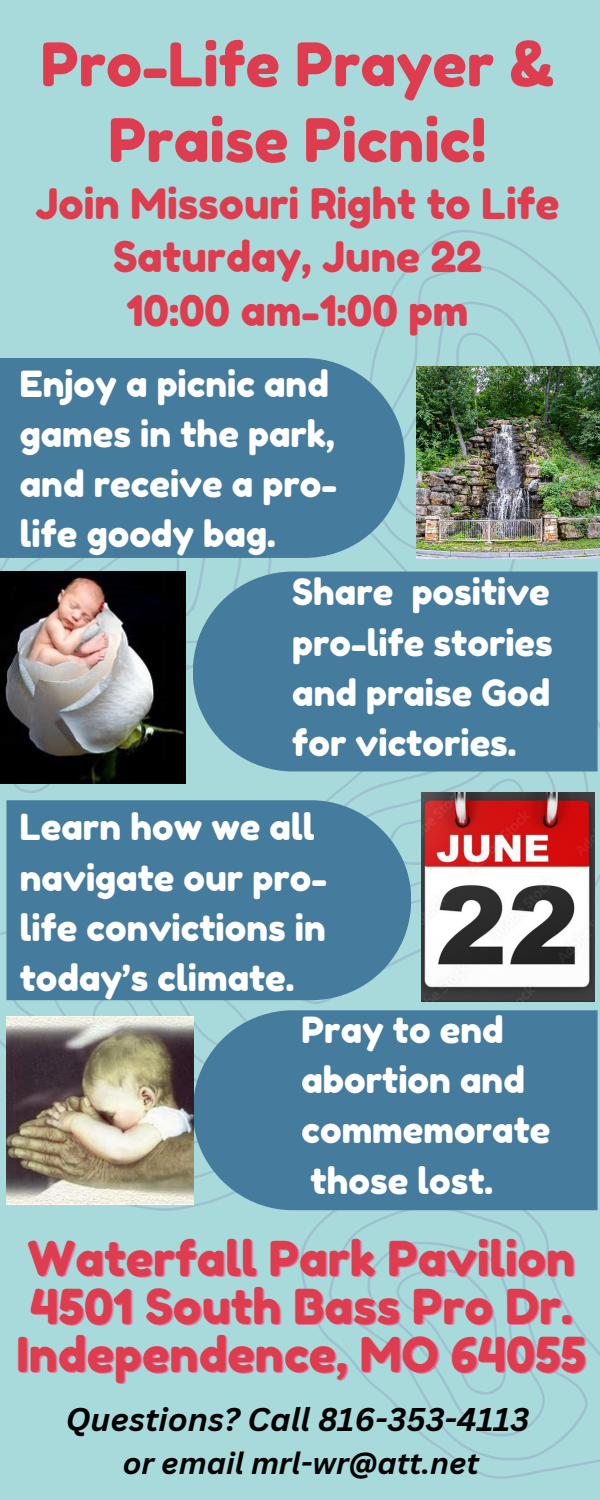
<style>
.page{position:relative;width:600px;height:1500px;background:#a8dadc}
.page>*{position:absolute;margin:0;border:0;box-sizing:border-box;transform-origin:0 0}
.t1{font:60px/75.8px "Fredoka One";color:#dd3d4e;text-align:center}
.t2{font:48px "Fredoka One";color:#dd3d4e}
.t3{font:42px/53.2px "Fredoka One";color:#dd3d4e;text-align:center}
.t4{font:36px/50.2px "Fredoka One";color:#fff}
.t5{font:italic 700 32px "Canva Sans";color:#000}
.t6{font:italic 700 30px "Canva Sans";color:#000}
</style>
<div class="page">
<svg style="left:317px;top:230px;width:283px;height:342px"></svg>
<svg style="left:317px;top:721px;width:283px;height:283px"></svg>
<svg style="left:0;top:558px;width:317px;height:235px"></svg>
<div style="left:0;top:358px;width:405px;height:200px;background:#457b9d"></div>
<div style="left:193px;top:572px;width:405px;height:199px;background:#457b9d"></div>
<svg style="left:0;top:931px;width:320px;height:280px"></svg>
<div style="left:6px;top:800px;width:405px;height:200px;background:#457b9d"></div>
<svg style="left:288px;top:1210px;width:312px;height:269px"></svg>
<div style="left:193px;top:1010px;width:405px;height:200px;background:#457b9d"></div>
<img style="left:6px;top:1017px;width:187px;height:187px">
<img style="left:0;top:572px;width:185px;height:212px">
<img style="left:417px;top:367px;width:183px;height:191px">
<img style="left:421px;top:793px;width:174px;height:208px">
<h3 class="t1" style="left:41px;top:26px;width:515px">Pro-Life Prayer &amp;<br>Praise Picnic!</h3>
<h3 class="t3" style="left:35px;top:177px;width:526px">Join Missouri Right to Life<br>Saturday, June 22</h3>
<p class="t3" style="left:126px;top:284px;width:344px">10:00 am-1:00 pm</p>
<h3 class="t4" style="left:20px;top:358px;width:319px">Enjoy a picnic and games in the park, and receive a pro&shy;life goody bag.</h3>
<p class="t4" style="left:292px;top:567px;width:262px;text-align:justify">Share positive pro-life stories and praise God for victories.</p>
<p class="t4" style="left:20px;top:802px;width:309px">Learn how we all navigate our pro&shy;life convictions in today’s climate.</p>
<p class="t4" style="left:301px;top:1004px;width:251px">Pray to end abortion and commemorate those lost.</p>
<p class="t2" style="left:28px;top:1230px;width:549px">Waterfall Park Pavilion</p>
<h3 class="t2" style="left:30px;top:1278px;width:544px">4501 South Bass Pro Dr.</h3>
<p class="t2" style="left:17px;top:1326px;width:571px">Independence, MO 64055</p>
<h3 class="t5" style="left:66px;top:1397px;width:465px">Questions? Call 816-353-4113</h3>
<p class="t6" style="left:123px;top:1442px;width:358px">or email mrl-wr@att.net</p>
</div>
